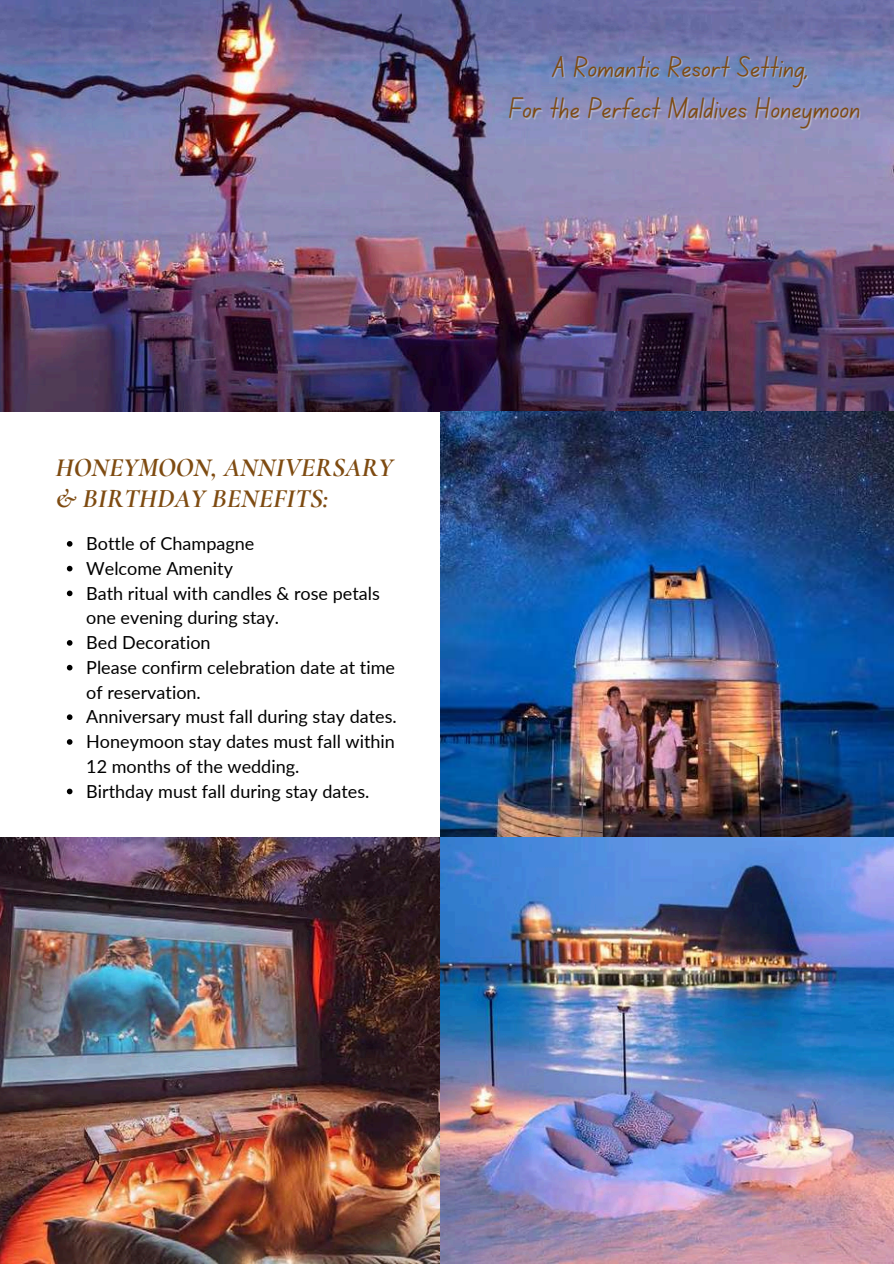
<style>
.page{position:relative;width:894px;height:1264px;background:#fff}
.page>*{position:absolute;margin:0;border:0;box-sizing:border-box;transform-origin:0 0}
.t1{font:30px/41.7px "Canva School Font";color:#7e4b11;text-align:center}
.t2{font:italic 700 27px/31.5px "Cormorant Garamond";color:#7e4b11}
.t3{font:18px/24.8px "Lato";color:#000}
</style>
<div class="page">
<img style="left:0;top:0;width:893px;height:412px">
<img style="left:440px;top:412px;width:453px;height:425px">
<img style="left:0;top:837px;width:893px;height:426px">
<svg style="left:67px;top:541px;width:5px;height:5px"></svg>
<svg style="left:67px;top:566px;width:5px;height:5px"></svg>
<svg style="left:67px;top:590px;width:5px;height:6px"></svg>
<svg style="left:67px;top:640px;width:5px;height:5px"></svg>
<svg style="left:67px;top:665px;width:5px;height:5px"></svg>
<svg style="left:67px;top:714px;width:5px;height:6px"></svg>
<svg style="left:67px;top:739px;width:5px;height:5px"></svg>
<svg style="left:67px;top:788px;width:5px;height:6px"></svg>
<h1 class="t1" style="left:509px;top:50px;width:353px">A Romantic Resort Setting,<br>For the Perfect Maldives Honeymoon</h1>
<h2 class="t2" style="left:56px;top:451px;width:339px">HONEYMOON, ANNIVERSARY &amp; BIRTHDAY BENEFITS:</h2>
<p class="t3" style="left:86px;top:530px;width:312px">Bottle of Champagne<br>Welcome Amenity<br>Bath ritual with candles &amp; rose petals one evening during stay.<br>Bed Decoration<br>Please confirm celebration date at time of reservation.<br>Anniversary must fall during stay dates.<br>Honeymoon stay dates must fall within<br>12 months of the wedding.<br>Birthday must fall during stay dates.</p>
</div>
